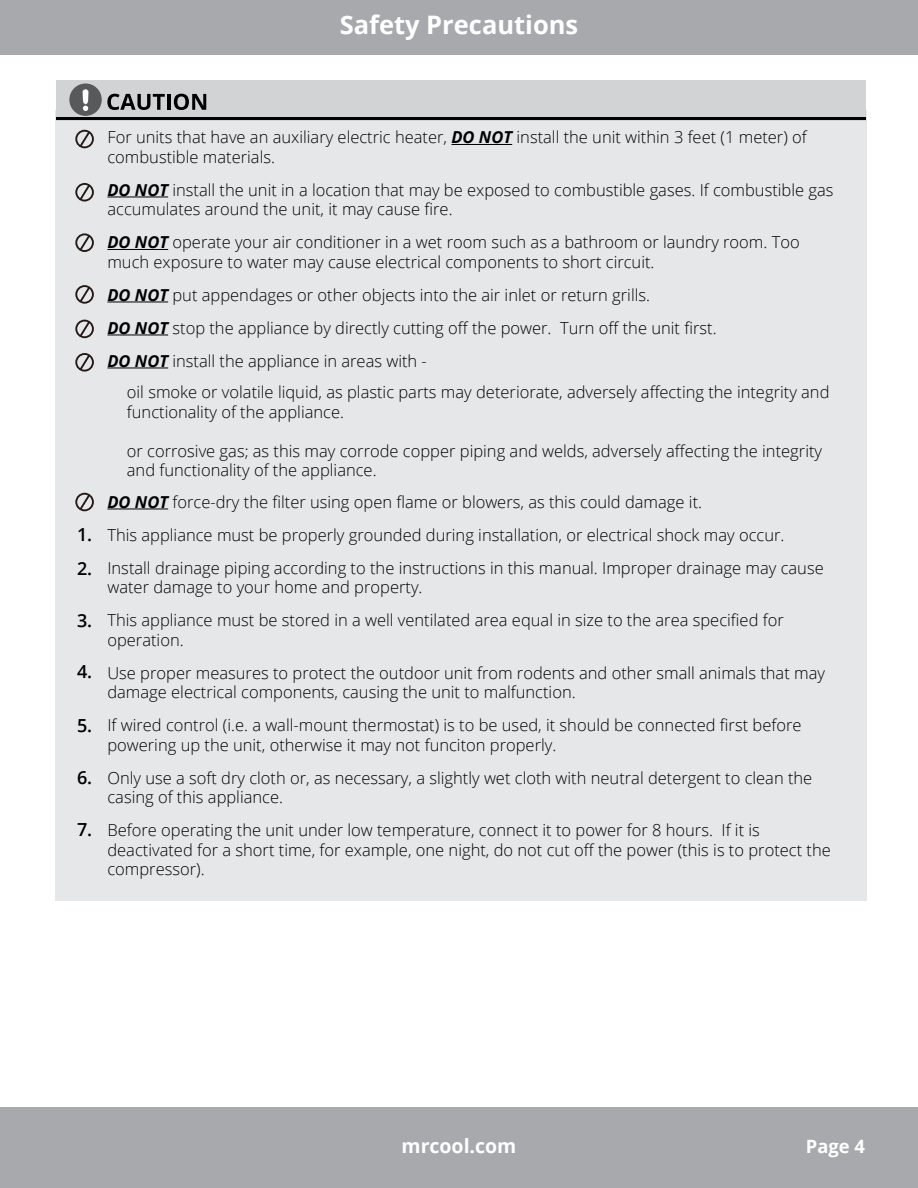
<style>
.page{position:relative;width:918px;height:1188px;background:#fff}
.page>*{position:absolute;margin:0;border:0;box-sizing:border-box;transform-origin:0 0}
.t1{font:700 25.5px "Open Sans";color:#fff}
.t2{font:700 19.5px "Open Sans";color:#fff}
.t3{font:700 18.45px "Open Sans";color:#fff}
.t4{font:600 18px/33.8px "Open Sans";color:#000}
.t5{font:300 16.5px/33px "Open Sans";color:#000}
.s1{font-weight:700;font-style:italic}
</style>
<div class="page">
<div style="left:0;top:1107px;width:918px;height:81px;background:#a7a9ac"></div>
<div style="left:0;top:0;width:918px;height:54px;background:#a7a9ac"></div>
<div style="left:56px;top:111px;width:811px;height:790px;background:#e6e7e8"></div>
<div style="left:56px;top:81px;width:810px;height:40px;background:#d1d3d4"></div>
<hr style="left:56px;top:118px;width:810px;height:2px;background:#000">
<svg style="left:107px;top:94px;width:58px;height:16px"></svg>
<hr style="left:167px;top:94px;width:4px;height:16px;background:#000">
<svg style="left:174px;top:94px;width:32px;height:16px"></svg>
<div style="left:69px;top:83px;width:33px;height:33px;background:#58595b;border-radius:50%"></div>
<svg style="left:82px;top:89px;width:7px;height:22px"></svg>
<hr style="left:451px;top:144px;width:61px;height:1px;background:#000">
<hr style="left:107px;top:197px;width:61px;height:1px;background:#000">
<hr style="left:107px;top:249px;width:61px;height:1px;background:#000">
<hr style="left:107px;top:302px;width:61px;height:1px;background:#000">
<hr style="left:107px;top:335px;width:61px;height:1px;background:#000">
<hr style="left:107px;top:368px;width:61px;height:1px;background:#000">
<hr style="left:107px;top:509px;width:61px;height:1px;background:#000">
<svg style="left:75px;top:130px;width:19px;height:19px"></svg>
<svg style="left:75px;top:183px;width:19px;height:19px"></svg>
<svg style="left:75px;top:233px;width:19px;height:19px"></svg>
<svg style="left:75px;top:285px;width:19px;height:19px"></svg>
<svg style="left:75px;top:320px;width:19px;height:18px"></svg>
<svg style="left:75px;top:353px;width:19px;height:19px"></svg>
<svg style="left:75px;top:493px;width:19px;height:18px"></svg>
<h1 class="t1" style="left:340px;top:7px;width:240px">Safety Precautions</h1>
<p class="t4" style="left:77px;top:518px;width:17px">1.<br>2.</p>
<p class="t4" style="left:77px;top:604px;width:17px">3.</p>
<p class="t4" style="left:77px;top:654px;width:17px">4.</p>
<p class="t4" style="left:77px;top:708px;width:17px">5.</p>
<p class="t4" style="left:77px;top:760px;width:17px">6.</p>
<p class="t4" style="left:77px;top:812px;width:17px">7.</p>
<p class="t5" style="left:107px;top:127px;width:701px;line-height:19.5px">For units that have an auxiliary electric heater, <span class="s1">DO NOT</span> install the unit within 3 feet (1 meter) of combustible materials.</p>
<p class="t5" style="left:107px;top:180px;width:728px;line-height:19.5px"><span class="s1">DO NOT</span> install the unit in a location that may be exposed to combustible gases. If combustible gas accumulates around the unit, it may cause fire.</p>
<p class="t5" style="left:107px;top:232px;width:694px;line-height:19.5px"><span class="s1">DO NOT</span> operate your air conditioner in a wet room such as a bathroom or laundry room. Too much exposure to water may cause electrical components to short circuit.</p>
<p class="t5" style="left:107px;top:278px;width:611px"><span class="s1">DO NOT</span> put appendages or other objects into the air inlet or return grills.<br><span class="s1">DO NOT</span> stop the appliance by directly cutting off the power. Turn off the unit first.<br><span class="s1">DO NOT</span> install the appliance in areas with -</p>
<p class="t5" style="left:127px;top:382px;width:704px;line-height:19.5px">oil smoke or volatile liquid, as plastic parts may deteriorate, adversely affecting the integrity and functionality of the appliance.</p>
<p class="t5" style="left:127px;top:441px;width:697px;line-height:19.5px">or corrosive gas; as this may corrode copper piping and welds, adversely affecting the integrity and functionality of the appliance.</p>
<p class="t5" style="left:107px;top:485px;width:718px"><span class="s1">DO NOT</span> force-dry the filter using open flame or blowers, as this could damage it.<br>This appliance must be properly grounded during installation, or electrical shock may occur.<br>Install drainage piping according to the instructions in this manual. Improper drainage may cause</p>
<p class="t5" style="left:107px;top:570px;width:678px">water damage to your home and property.<br>This appliance must be stored in a well ventilated area equal in size to the area specified for</p>
<p class="t5" style="left:107px;top:623px;width:719px">operation.<br>Use proper measures to protect the outdoor unit from rodents and other small animals that may</p>
<p class="t5" style="left:107px;top:675px;width:696px">damage electrical components, causing the unit to malfunction.<br>If wired control (i.e. a wall-mount thermostat) is to be used, it should be connected first before</p>
<p class="t5" style="left:107px;top:728px;width:706px">powering up the unit, otherwise it may not funciton properly.<br>Only use a soft dry cloth or, as necessary, a slightly wet cloth with neutral detergent to clean the</p>
<p class="t5" style="left:107px;top:780px;width:654px">casing of this appliance.<br>Before operating the unit under low temperature, connect it to power for 8 hours. If it is</p>
<p class="t5" style="left:107px;top:840px;width:725px;line-height:19.5px">deactivated for a short time, for example, one night, do not cut off the power (this is to protect the compressor).</p>
<p class="t2" style="left:402px;top:1132px;width:116px">mrcool.com</p>
<p class="t3" style="left:806px;top:1133px;width:61px">Page 4</p>
</div>
